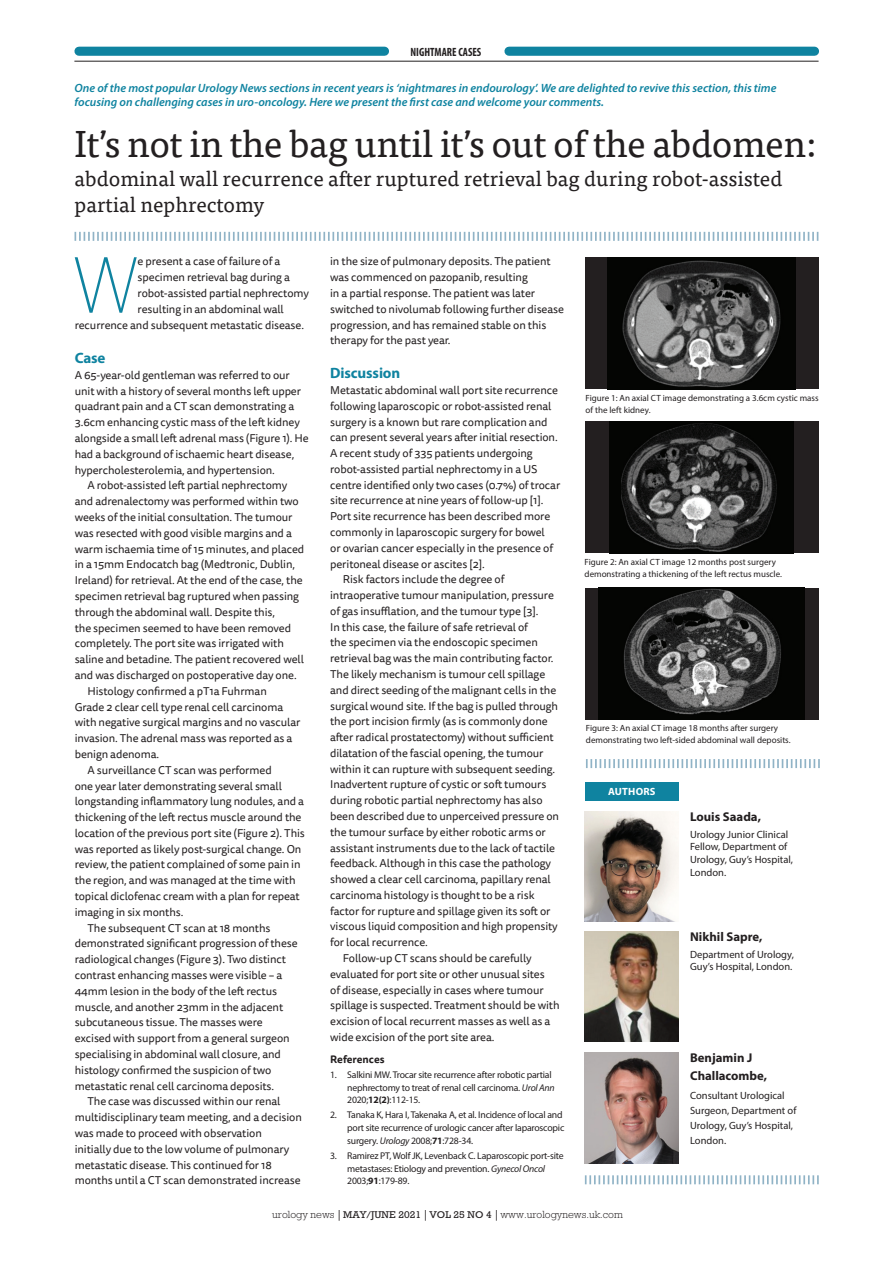
<style>
.page{position:relative;width:893px;height:1263px;background:#fff}
.page>*{position:absolute;margin:0;border:0;box-sizing:border-box;transform-origin:0 0}
.feature_body_drop_ca{font:300 expanded 75.75px "Europa SB";color:#0f83a0}
.feature_Headline{font:37.5px "Tisa Pro";letter-spacing:-.015em;color:#231f20}
.feature_Headline-2{font:21px/25.2px "Tisa Pro";color:#231f20}
.profesh_dev_subhead{font:700 15px "Myriad Pro";letter-spacing:-.01em;color:#0f83a0}
.feature_Author_name{font:700 12.75px/17.7px "Myriad Pro";color:#231f20}
.profesh_dev_subhead-2{font:italic 600 12px/14.4px "Myriad Pro";color:#0f83a0}
.t1{font:700 condensed 12px "Myriad Pro";color:#231f20;scale:.94 1}
.feature_Body_Indent{font:11.25px/15.8px "Tisa Sans Pro";letter-spacing:-.01em;color:#231f20}
.feature_body_no_inde{font:11.25px/15.8px "Tisa Sans Pro";letter-spacing:-.01em;color:#231f20}
.feature_body_drop_ca-2{font:11.25px "Tisa Sans Pro";letter-spacing:-.01em;color:#231f20}
.feature_author_bioda{font:10.5px/12.6px "Myriad Pro";color:#231f20}
.t2{font:300 10.5px "Rockwell";color:#231f20}
.feature_Ref_title{font:700 10.5px "Tisa Sans Pro";color:#231f20}
.editor_name_in_box{font:700 10.5px "Myriad Pro";letter-spacing:.02em;color:#fff}
.feature_Ref_body{font:9.75px/12.8px "Myriad Pro";letter-spacing:-.02em;color:#231f20}
.feature_Caption{font:9px/12px "Myriad Pro";color:#231f20}
.s1{font-style:italic}
.s2{font-weight:700}
.s3{font-family:"Adobe Caslon Pro";font-weight:700}
.s4{font-weight:400;font-size:10.05px}
</style>
<div class="page">
<svg style="left:75px;top:232px;width:743px;height:9px"></svg>
<img style="left:585px;top:811px;width:93px;height:111px">
<div style="left:585px;top:782px;width:93px;height:19px;background:#0f83a0"></div>
<svg style="left:586px;top:759px;width:234px;height:9px"></svg>
<img style="left:585px;top:931px;width:93px;height:110px">
<img style="left:585px;top:1052px;width:93px;height:111px">
<svg style="left:585px;top:1175px;width:234px;height:9px"></svg>
<div style="left:585px;top:257px;width:234px;height:132px;background:#231f20"></div>
<img style="left:607px;top:257px;width:189px;height:132px">
<div style="left:585px;top:588px;width:233px;height:132px;background:#231f20"></div>
<img style="left:599px;top:588px;width:205px;height:132px">
<div style="left:585px;top:421px;width:233px;height:132px;background:#231f20"></div>
<img style="left:609px;top:421px;width:185px;height:132px">
<div style="left:79px;top:47px;width:305px;height:9px;background:#0f83a0"></div>
<div style="left:509px;top:47px;width:305px;height:9px;background:#0f83a0"></div>
<hr style="left:74px;top:61px;width:745px;height:1px;background:#231f20">
<p class="t1" style="left:410px;top:44px;width:77px">NIGHTMARE CASES</p>
<p class="profesh_dev_subhead-2" style="left:75px;top:80px;width:703px">One of the most popular Urology News sections in recent years is ‘nightmares in endourology’. We are delighted to revive this section, this time focusing on challenging cases in uro-oncology. Here we present the first case and welcome your comments.</p>
<p class="feature_Headline" style="left:75px;top:116px;width:743px">It’s not in the bag until it’s out of the abdomen:</p>
<p class="feature_Headline-2" style="left:75px;top:165px;width:709px">abdominal wall recurrence after ruptured retrieval bag during robot-assisted partial nephrectomy</p>
<p class="feature_body_drop_ca" style="left:74px;top:242px;width:66px">W</p>
<p class="feature_body_drop_ca-2" style="left:138px;top:254px;width:144px">e present a case of failure of a</p>
<p class="feature_body_drop_ca-2" style="left:138px;top:270px;width:154px">specimen retrieval bag during a</p>
<p class="feature_body_drop_ca-2" style="left:138px;top:286px;width:173px">robot-assisted partial nephrectomy</p>
<p class="feature_body_drop_ca-2" style="left:138px;top:301px;width:148px">resulting in an abdominal wall</p>
<p class="feature_body_drop_ca-2" style="left:75px;top:318px;width:231px">recurrence and subsequent metastatic disease.</p>
<p class="profesh_dev_subhead" style="left:75px;top:348px;width:32px">Case</p>
<p class="feature_body_no_inde" style="left:75px;top:367px;width:236px">A 65-year-old gentleman was referred to our unit with a history of several months left upper quadrant pain and a CT scan demonstrating a 3.6cm enhancing cystic mass of the left kidney alongside a small left adrenal mass (Figure 1). He had a background of ischaemic heart disease, hypercholesterolemia, and hypertension.</p>
<p class="feature_Body_Indent" style="left:75px;top:478px;width:231px;text-indent:13px">A robot-assisted left partial nephrectomy and adrenalectomy was performed within two weeks of the initial consultation. The tumour was resected with good visible margins and a warm ischaemia time of 15 minutes, and placed in a 15mm Endocatch bag (Medtronic, Dublin, Ireland) for retrieval. At the end of the case, the specimen retrieval bag ruptured when passing through the abdominal wall. Despite this,<br>the specimen seemed to have been removed completely. The port site was irrigated with saline and betadine. The patient recovered well and was discharged on postoperative day one.</p>
<p class="feature_Body_Indent" style="left:75px;top:683px;width:227px;text-indent:13px">Histology confirmed a pT1a Fuhrman<br>Grade 2 clear cell type renal cell carcinoma with negative surgical margins and no vascular invasion. The adrenal mass was reported as a benign adenoma.</p>
<p class="feature_Body_Indent" style="left:75px;top:762px;width:232px;text-indent:13px">A surveillance CT scan was performed<br>one year later demonstrating several small longstanding inflammatory lung nodules, and a thickening of the left rectus muscle around the location of the previous port site (Figure 2). This was reported as likely post-surgical change. On review, the patient complained of some pain in the region, and was managed at the time with topical diclofenac cream with a plan for repeat imaging in six months.</p>
<p class="feature_Body_Indent" style="left:75px;top:920px;width:224px;text-indent:13px">The subsequent CT scan at 18 months demonstrated significant progression of these radiological changes (Figure 3). Two distinct contrast enhancing masses were visible – a 44mm lesion in the body of the left rectus muscle, and another 23mm in the adjacent subcutaneous tissue. The masses were excised with support from a general surgeon specialising in abdominal wall closure, and histology confirmed the suspicion of two metastatic renal cell carcinoma deposits.</p>
<p class="feature_Body_Indent" style="left:75px;top:1094px;width:229px;text-indent:13px">The case was discussed within our renal multidisciplinary team meeting, and a decision was made to proceed with observation<br>initially due to the low volume of pulmonary metastatic disease. This continued for 18 months until a CT scan demonstrated increase</p>
<p class="feature_Body_Indent" style="left:330px;top:254px;width:235px">in the size of pulmonary deposits. The patient was commenced on pazopanib, resulting<br>in a partial response. The patient was later switched to nivolumab following further disease progression, and has remained stable on this therapy for the past year.</p>
<p class="profesh_dev_subhead" style="left:330px;top:363px;width:72px">Discussion</p>
<p class="feature_body_no_inde" style="left:330px;top:382px;width:232px">Metastatic abdominal wall port site recurrence following laparoscopic or robot-assisted renal surgery is a known but rare complication and can present several years after initial resection.<br>A recent study of 335 patients undergoing robot-assisted partial nephrectomy in a US centre identified only two cases (0.7%) of trocar site recurrence at nine years of follow-up [1].<br>Port site recurrence has been described more commonly in laparoscopic surgery for bowel<br>or ovarian cancer especially in the presence of peritoneal disease or ascites [2].</p>
<p class="feature_Body_Indent" style="left:330px;top:572px;width:230px;text-indent:13px">Risk factors include the degree of intraoperative tumour manipulation, pressure of gas insufflation, and the tumour type [3].<br>In this case, the failure of safe retrieval of<br>the specimen via the endoscopic specimen retrieval bag was the main contributing factor.<br>The likely mechanism is tumour cell spillage and direct seeding of the malignant cells in the surgical wound site. If the bag is pulled through the port incision firmly (as is commonly done after radical prostatectomy) without sufficient dilatation of the fascial opening, the tumour within it can rupture with subsequent seeding.<br>Inadvertent rupture of cystic or soft tumours during robotic partial nephrectomy has also been described due to unperceived pressure on the tumour surface by either robotic arms or assistant instruments due to the lack of tactile feedback. Although in this case the pathology showed a clear cell carcinoma, papillary renal carcinoma histology is thought to be a risk factor for rupture and spillage given its soft or viscous liquid composition and high propensity for local recurrence.</p>
<p class="feature_Body_Indent" style="left:330px;top:950px;width:231px;text-indent:13px">Follow-up CT scans should be carefully evaluated for port site or other unusual sites<br>of disease, especially in cases where tumour spillage is suspected. Treatment should be with excision of local recurrent masses as well as a wide excision of the port site area.</p>
<p class="feature_Ref_title" style="left:330px;top:1051px;width:56px">References</p>
<p class="feature_Ref_body" style="left:347px;top:1068px;width:209px;text-indent:-17px">1. Salkini MW. Trocar site recurrence after robotic partial nephrectomy to treat of renal cell carcinoma. <span class="s1">Urol Ann<br></span>2020;<span class="s2">12(2)</span>:112-15.</p>
<p class="feature_Ref_body" style="left:347px;top:1108px;width:219px;text-indent:-17px">2. Tanaka K, Hara I, Takenaka A, et al. Incidence of local and port site recurrence of urologic cancer after laparoscopic surgery. <span class="s1">Urology</span> 2008;<span class="s2">71</span>:728-34.</p>
<p class="feature_Ref_body" style="left:347px;top:1149px;width:218px;text-indent:-17px">3. Ramirez PT, Wolf JK, Levenback C. Laparoscopic port-site metastases: Etiology and prevention. <span class="s1">Gynecol Oncol<br></span>2003;<span class="s2">91</span>:179-89.</p>
<p class="feature_Caption" style="left:586px;top:391px;width:235px">Figure 1: An axial CT image demonstrating a 3.6cm cystic mass of the left kidney.</p>
<p class="feature_Caption" style="left:585px;top:556px;width:199px">Figure 2: An axial CT image 12 months post surgery demonstrating a thickening of the left rectus muscle.</p>
<p class="feature_Caption" style="left:586px;top:722px;width:206px">Figure 3: An axial CT image 18 months after surgery demonstrating two left-sided abdominal wall deposits.</p>
<p class="editor_name_in_box" style="left:608px;top:785px;width:49px">AUTHORS</p>
<p class="feature_Author_name" style="left:690px;top:807px;width:72px">Louis Saada,</p>
<p class="feature_author_bioda" style="left:690px;top:828px;width:104px">Urology Junior Clinical<br>Fellow, Department of<br>Urology, Guy’s Hospital,<br>London.</p>
<p class="feature_Author_name" style="left:690px;top:927px;width:74px">Nikhil Sapre,</p>
<p class="feature_author_bioda" style="left:690px;top:948px;width:105px">Department of Urology,<br>Guy’s Hospital, London.</p>
<p class="feature_Author_name" style="left:690px;top:1048px;width:78px">Benjamin J<br>Challacombe,</p>
<p class="feature_author_bioda" style="left:690px;top:1088px;width:108px;line-height:15px">Consultant Urological<br>Surgeon, Department of<br>Urology, Guy’s Hospital,<br>London.</p>
<p class="t2" style="left:272px;top:1208px;width:352px">urology news <span class="s3">|</span> <span class="s4">MAY/JUNE 2021</span> <span class="s3">|</span> <span class="s4">VOL 25 NO 4</span> <span class="s3">|</span> www.urologynews.uk.com</p>
</div>
